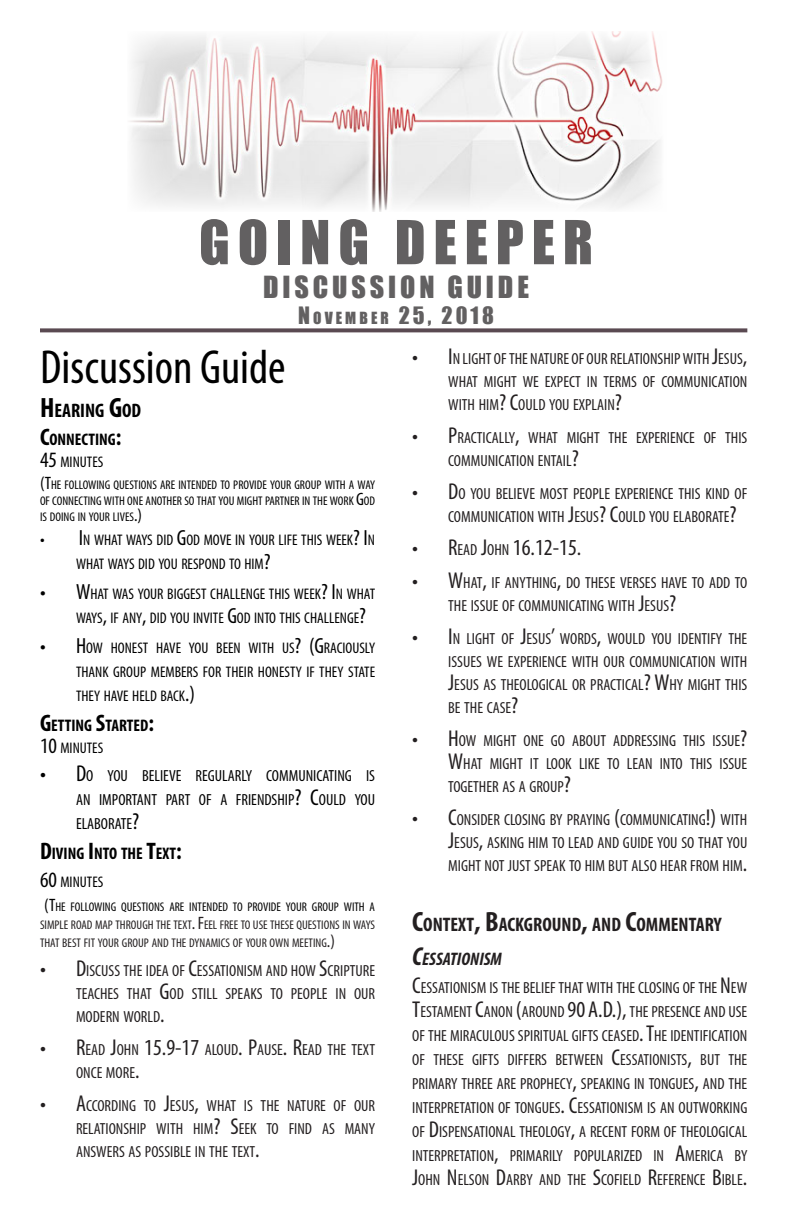
<style>
.page{position:relative;width:792px;height:1224px;background:#fff}
.page>*{position:absolute;margin:0;border:0;box-sizing:border-box;transform-origin:0 0}
.t1{font:56px "Impact";letter-spacing:.14em;color:#626061}
.t2{font:condensed 48px "Myriad Pro";color:#000}
.t3{font:28px "Impact";letter-spacing:.14em;color:#626061}
.t4{font:condensed 23px "Myriad Pro";color:#231f20}
.t5{font:22px "Impact";letter-spacing:.14em;color:#626061}
.t6{font:700 condensed 19.6px "Myriad Pro";color:#231f20}
.t7{font:700 condensed 19.6px "Myriad Pro";color:#000}
.t8{font:italic 700 condensed 18.2px "Myriad Pro";color:#231f20}
.t9{font:700 condensed 16.8px "Myriad Pro";color:#000}
.t10{font:condensed 16.2px/23px "Myriad Pro";color:#231f20;text-align:justify}
.t11{font:condensed 16.2px/24px "Myriad Pro";color:#000;text-align:justify}
.t12{font:condensed 15.4px/24px "Myriad Pro";color:#000}
.t13{font:condensed 12.6px/18px "Myriad Pro";color:#231f20;text-align:justify}
.t14{font:condensed 12.6px/16px "Myriad Pro";color:#000;text-align:justify}
.s1{font-size:15.4px}
.s2{font-size:28px}
.s3{font-size:24px}
.s4{font-size:22px}
.s5{font-size:18px}
.s6{font-size:23px}
.s7{font-size:18px;color:#000}
.s8{color:#000}
.s9{font-size:16.2px}
.s10{font-size:26px}
</style>
<div class="page">
<svg style="left:40px;top:328px;width:707px;height:4px;background:#6a5b63"></svg>
<img style="left:130px;top:32px;width:533px;height:179px">
<p class="t1" style="left:199px;top:199px;width:395px">GOING DEEPER</p>
<p class="t3" style="left:263px;top:265px;width:267px">DISCUSSION GUIDE</p>
<p class="t5" style="left:298px;top:299px;width:197px">N<span class="s1">OVEMBER</span> 25, 2018</p>
<p class="t2" style="left:40px;top:338px;width:247px">Discussion Guide</p>
<p class="t7" style="left:40px;top:398px;width:103px"><span class="s2">H</span>EARING <span class="s2">G</span>OD</p>
<p class="t9" style="left:40px;top:429px;width:83px"><span class="s3">C</span>ONNECTING<span class="s3">:</span></p>
<p class="t12" style="left:40px;top:450px;width:65px"><span class="s4">45</span> MINUTES</p>
<p class="t14" style="left:40px;top:477px;width:337px"><span class="s5">(</span><span class="s5">T</span>HE FOLLOWING QUESTIONS ARE INTENDED TO PROVIDE YOUR GROUP WITH A WAY OF CONNECTING WITH ONE ANOTHER SO THAT YOU MIGHT PARTNER IN THE WORK <span class="s5">G</span>OD IS DOING IN YOUR LIVES<span class="s5">.)</span></p>
<p class="t12" style="left:76px;top:528px;width:301px;text-indent:-36px"><span class="s5">•</span> <span class="s4">I</span> N WHAT WAYS DID <span class="s4">G</span>OD MOVE IN YOUR LIFE THIS WEEK<span class="s4">? I</span> N<br>WHAT WAYS DID YOU RESPOND TO HIM<span class="s4">?</span></p>
<p class="t12" style="left:76px;top:582px;width:301px;text-indent:-36px"><span class="s4">• W</span>HAT WAS YOUR BIGGEST CHALLENGE THIS WEEK<span class="s4">? I</span> N WHAT<br>WAYS<span class="s4">,</span> IF ANY<span class="s4">,</span> DID YOU INVITE <span class="s4">G</span>OD INTO THIS CHALLENGE<span class="s4">?</span></p>
<p class="t12" style="left:76px;top:636px;width:301px;text-align:justify;text-indent:-36px"><span class="s4">• H</span> OW HONEST HAVE YOU BEEN WITH US<span class="s4">? (G</span>RACIOUSLY THANK GROUP MEMBERS FOR THEIR HONESTY IF THEY STATE THEY HAVE HELD BACK<span class="s4">.)</span></p>
<p class="t9" style="left:40px;top:715px;width:116px"><span class="s3">G</span>ETTING <span class="s3">S</span>TARTED<span class="s3">:</span></p>
<p class="t12" style="left:40px;top:736px;width:65px"><span class="s4">10</span> MINUTES</p>
<p class="t11" style="left:76px;top:763px;width:301px;text-indent:-36px"><span class="s6">• D</span>O YOU BELIEVE REGULARLY COMMUNICATING IS AN IMPORTANT PART OF A FRIENDSHIP<span class="s6">? C</span>OULD YOU ELABORATE<span class="s6">?</span></p>
<p class="t9" style="left:40px;top:843px;width:143px"><span class="s3">D</span>IVING <span class="s3">I</span> NTO THE <span class="s3">T</span>EXT<span class="s3">:</span></p>
<p class="t12" style="left:40px;top:870px;width:65px"><span class="s4">60</span> MINUTES</p>
<p class="t13" style="left:40px;top:898px;width:337px;text-indent:4px"><span class="s7">(T</span><span class="s8">HE FOLLOWING QUESTIONS ARE INTENDED TO PROVIDE YOUR GROUP WITH A </span>SIMPLE ROAD MAP THROUGH THE TEXT<span class="s5">. F</span>EEL FREE TO USE THESE QUESTIONS IN WAYS THAT BEST FIT YOUR GROUP AND THE DYNAMICS OF YOUR OWN MEETING<span class="s5">.)</span></p>
<p class="t10" style="left:76px;top:959px;width:301px;text-indent:-36px"><span class="s6">• D</span>ISCUSS THE IDEA OF <span class="s6">C</span>ESSATIONISM AND HOW <span class="s6">S</span>CRIPTURE TEACHES THAT <span class="s6">G</span>OD STILL SPEAKS TO PEOPLE IN OUR MODERN WORLD<span class="s6">.</span></p>
<p class="t10" style="left:76px;top:1038px;width:301px;text-indent:-36px"><span class="s6">• R</span>EAD <span class="s6">J</span>OHN <span class="s6">15.9-17</span> ALOUD<span class="s6">. P</span>AUSE<span class="s6">. R</span>EAD THE TEXT<br>ONCE MORE<span class="s6">.</span></p>
<p class="t10" style="left:76px;top:1094px;width:301px;text-indent:-36px"><span class="s6">• A</span>CCORDING TO <span class="s6">J</span>ESUS<span class="s6">,</span> WHAT IS THE NATURE OF OUR RELATIONSHIP WITH HIM<span class="s6">? S</span>EEK TO FIND AS MANY ANSWERS AS POSSIBLE IN THE TEXT<span class="s6">.</span></p>
<p class="t10" style="left:448px;top:347px;width:301px;text-indent:-36px"><span class="s6">• I</span> N LIGHT OFTHE NATURE OF OUR RELATIONSHIPWITH <span class="s6">J</span>ESUS<span class="s6">, </span>WHAT MIGHT WE EXPECT IN TERMS OF COMMUNICATION WITH HIM<span class="s6">? C</span>OULD YOU EXPLAIN<span class="s6">?</span></p>
<p class="t10" style="left:448px;top:426px;width:301px;text-indent:-36px"><span class="s6">• P</span>RACTICALLY<span class="s6">,</span> WHAT MIGHT THE EXPERIENCE OF THIS<br>COMMUNICATION ENTAIL<span class="s6">?</span></p>
<p class="t10" style="left:448px;top:482px;width:301px;text-indent:-36px"><span class="s6">• D</span>O YOU BELIEVE MOST PEOPLE EXPERIENCE THIS KIND OF<br>COMMUNICATION WITH <span class="s6">J</span>ESUS<span class="s6">? C</span>OULD YOU ELABORATE<span class="s6">?</span></p>
<p class="t4" style="left:412px;top:534px;width:171px">• R<span class="s9">EAD</span> J<span class="s9">OHN</span> 16.12-15.</p>
<p class="t10" style="left:448px;top:571px;width:301px;text-indent:-36px"><span class="s6">• W</span>HAT<span class="s6">,</span> IF ANYTHING<span class="s6">,</span> DO THESE VERSES HAVE TO ADD TO<br>THE ISSUE OF COMMUNICATING WITH <span class="s6">J</span>ESUS<span class="s6">?</span></p>
<p class="t10" style="left:448px;top:627px;width:301px;text-indent:-36px"><span class="s6">• I</span> N LIGHT OF <span class="s6">J</span>ESUS<span class="s6">’</span> WORDS<span class="s6">,</span> WOULD YOU IDENTIFY THE ISSUES WE EXPERIENCE WITH OUR COMMUNICATION WITH <span class="s6">J</span>ESUS AS THEOLOGICAL OR PRACTICAL<span class="s6">? W</span>HY MIGHT THIS BE THE CASE<span class="s6">?</span></p>
<p class="t10" style="left:448px;top:729px;width:301px;text-indent:-36px"><span class="s6">• H</span>OW MIGHT ONE GO ABOUT ADDRESSING THIS ISSUE<span class="s6">?<br>W</span>HAT MIGHT IT LOOK LIKE TO LEAN INTO THIS ISSUE TOGETHER AS A GROUP<span class="s6">?</span></p>
<p class="t10" style="left:448px;top:808px;width:301px;text-indent:-36px"><span class="s6">• C</span>ONSIDER CLOSING BY PRAYING <span class="s6">(</span>COMMUNICATING<span class="s6">!)</span> WITH <span class="s6">J</span>ESUS<span class="s6">,</span> ASKING HIM TO LEAD AND GUIDE YOU SO THAT YOU MIGHT NOT JUST SPEAK TO HIM BUT ALSO HEAR FROM HIM<span class="s6">.</span></p>
<p class="t6" style="left:412px;top:912px;width:311px"><span class="s2">C</span>ONTEXT<span class="s2">, B</span>ACKGROUND<span class="s2">,</span> AND <span class="s2">C</span>OMMENTARY</p>
<p class="t8" style="left:412px;top:948px;width:91px"><span class="s10">C</span>ESSATIONISM</p>
<p class="t10" style="left:412px;top:976px;width:337px;line-height:24px"><span class="s6">C</span>ESSATIONISM IS THE BELIEF THAT WITH THE CLOSING OF THE <span class="s6">N</span> EW <span class="s6">T</span>ESTAMENT <span class="s6">C</span>ANON <span class="s6">(</span>AROUND <span class="s6">90 A.D.),</span> THE PRESENCE AND USE OF THE MIRACULOUS SPIRITUAL GIFTS CEASED<span class="s6">. T</span>HE IDENTIFICATION OF THESE GIFTS DIFFERS BETWEEN <span class="s6">C</span>ESSATIONISTS<span class="s6">,</span> BUT THE PRIMARY THREE ARE PROPHECY<span class="s6">,</span> SPEAKING IN TONGUES<span class="s6">,</span> AND THE INTERPRETATION OF TONGUES<span class="s6">. C</span>ESSATIONISM IS AN OUTWORKING OF <span class="s6">D</span>ISPENSATIONAL THEOLOGY<span class="s6">,</span> A RECENT FORM OF THEOLOGICAL INTERPRETATION<span class="s6">,</span> PRIMARILY POPULARIZED IN <span class="s6">A</span>MERICA BY <span class="s6">J</span>OHN <span class="s6">N</span> ELSON <span class="s6">D</span>ARBY AND THE <span class="s6">S</span>COFIELD <span class="s6">R</span>EFERENCE <span class="s6">B</span>IBLE<span class="s6">.</span></p>
</div>
